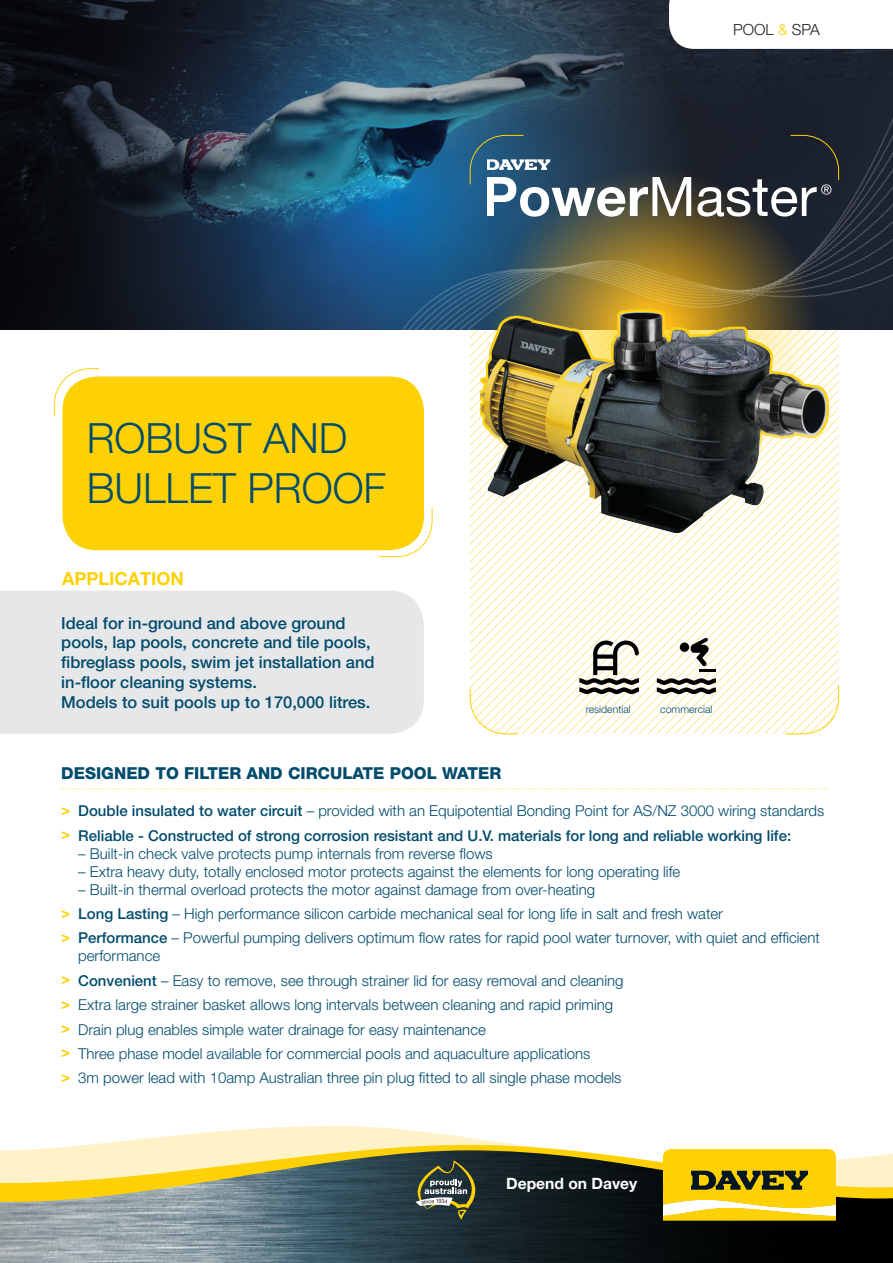
<style>
.page{position:relative;width:893px;height:1263px;background:#fff}
.page>*{position:absolute;margin:0;border:0;box-sizing:border-box;transform-origin:0 0}
.t1{font:300 41.7px/50.1px "Helvetica Neue LT Pro";color:#014b6c}
.t2{font:700 18px "Helvetica Neue LT Pro";color:#fed105}
.t3{font:500 16.5px/19.8px "Helvetica Neue LT Pro";color:#014b6c}
.t4{font:800 16.5px "Helvetica Neue LT Pro";color:#014b6c}
.t5{font:700 15.6px "Helvetica Neue LT Pro";color:#fff}
.t6{font:300 15.3px "Helvetica Neue LT Pro";color:#231f20}
.t7{font:300 15px/24.3px "Helvetica Neue LT Pro";color:#014b6c}
.t8{font:500 15px/24.3px "Helvetica Neue LT Pro";color:#014b6c}
.t9{font:300 10.5px "Helvetica Neue LT Pro";color:#014b6c}
.s1{color:#fed105}
.s2{font-weight:700;color:#fed105}
.s3{font-weight:300}
.s4{font-weight:500}
</style>
<div class="page">
<svg style="left:54px;top:368px;width:379px;height:189px"></svg>
<svg style="left:0;top:1202px;width:893px;height:61px"></svg>
<svg style="left:0;top:0;width:167px;height:330px;fill:#0c0e15"></svg>
<img style="left:167px;top:0;width:726px;height:330px">
<svg style="left:0;top:1126px;width:893px;height:76px"></svg>
<svg style="left:663px;top:1149px;width:173px;height:72px"></svg>
<svg style="left:415px;top:1160px;width:60px;height:60px"></svg>
<div style="left:0;top:591px;width:424px;height:143px;background:#e6e7e9"></div>
<svg style="left:469px;top:135px;width:370px;height:599px"></svg>
<svg style="left:669px;top:0;width:224px;height:49px"></svg>
<svg style="left:579px;top:640px;width:60px;height:54px"></svg>
<svg style="left:61px;top:788px;width:767px;height:1px"></svg>
<img style="left:480px;top:300px;width:349px;height:232px">
<svg style="left:487px;top:177px;width:204px;height:40px"></svg>
<svg style="left:697px;top:179px;width:134px;height:38px"></svg>
<svg style="left:487px;top:159px;width:63px;height:11px"></svg>
<svg style="left:657px;top:678px;width:59px;height:16px"></svg>
<hr style="left:699px;top:669px;width:17px;height:3px;background:#000">
<div style="left:680px;top:642px;width:9px;height:10px;background:#000;border-radius:50%"></div>
<svg style="left:690px;top:638px;width:21px;height:28px"></svg>
<h1 class="t1" style="left:87px;top:413px;width:301px">ROBUST AND<br>BULLET PROOF</h1>
<p class="t2" style="left:62px;top:567px;width:123px">APPLICATION</p>
<p class="t3" style="left:61px;top:613px;width:315px">Ideal for in-ground and above ground pools, lap pools, concrete and tile pools, fibreglass pools, swim jet installation and in-floor cleaning systems.<br>Models to suit pools up to 170,000 litres.</p>
<p class="t6" style="left:733px;top:21px;width:88px">POOL <span class="s1">&amp;</span> SPA</p>
<p class="t9" style="left:586px;top:703px;width:47px">residential</p>
<p class="t9" style="left:660px;top:703px;width:54px">commercial</p>
<p class="t4" style="left:61px;top:763px;width:442px">DESIGNED TO FILTER AND CIRCULATE POOL WATER</p>
<p class="t8" style="left:61px;top:799px;width:765px"><span class="s2">&gt;</span> Double insulated to water circuit <span class="s3">– provided with an Equipotential Bonding Point for AS/NZ 3000 wiring standards </span><span class="s2">&gt;</span> Reliable - Constructed of strong corrosion resistant and U.V. materials for long and reliable working life:</p>
<p class="t7" style="left:78px;top:841px;width:416px">– Built-in check valve protects pump internals from reverse flows</p>
<p class="t7" style="left:78px;top:859px;width:604px">– Extra heavy duty, totally enclosed motor protects against the elements for long operating life</p>
<p class="t7" style="left:61px;top:877px;width:760px;text-indent:17px">– Built-in thermal overload protects the motor against damage from over-heating<br><span class="s2">&gt;</span> <span class="s4">Long Lasting</span> – High performance silicon carbide mechanical seal for long life in salt and fresh water<br><span class="s2">&gt;</span> <span class="s4">Performance</span> – Powerful pumping delivers optimum flow rates for rapid pool water turnover, with quiet and efficient</p>
<p class="t7" style="left:61px;top:944px;width:564px;text-indent:17px">performance<br><span class="s2">&gt;</span> <span class="s4">Convenient</span> – Easy to remove, see through strainer lid for easy removal and cleaning <span class="s2">&gt;</span> Extra large strainer basket allows long intervals between cleaning and rapid priming <span class="s2">&gt;</span> Drain plug enables simple water drainage for easy maintenance<br><span class="s2">&gt;</span> Three phase model available for commercial pools and aquaculture applications<br><span class="s2">&gt;</span> 3m power lead with 10amp Australian three pin plug fitted to all single phase models</p>
<p class="t5" style="left:506px;top:1174px;width:133px">Depend on Davey</p>
</div>
